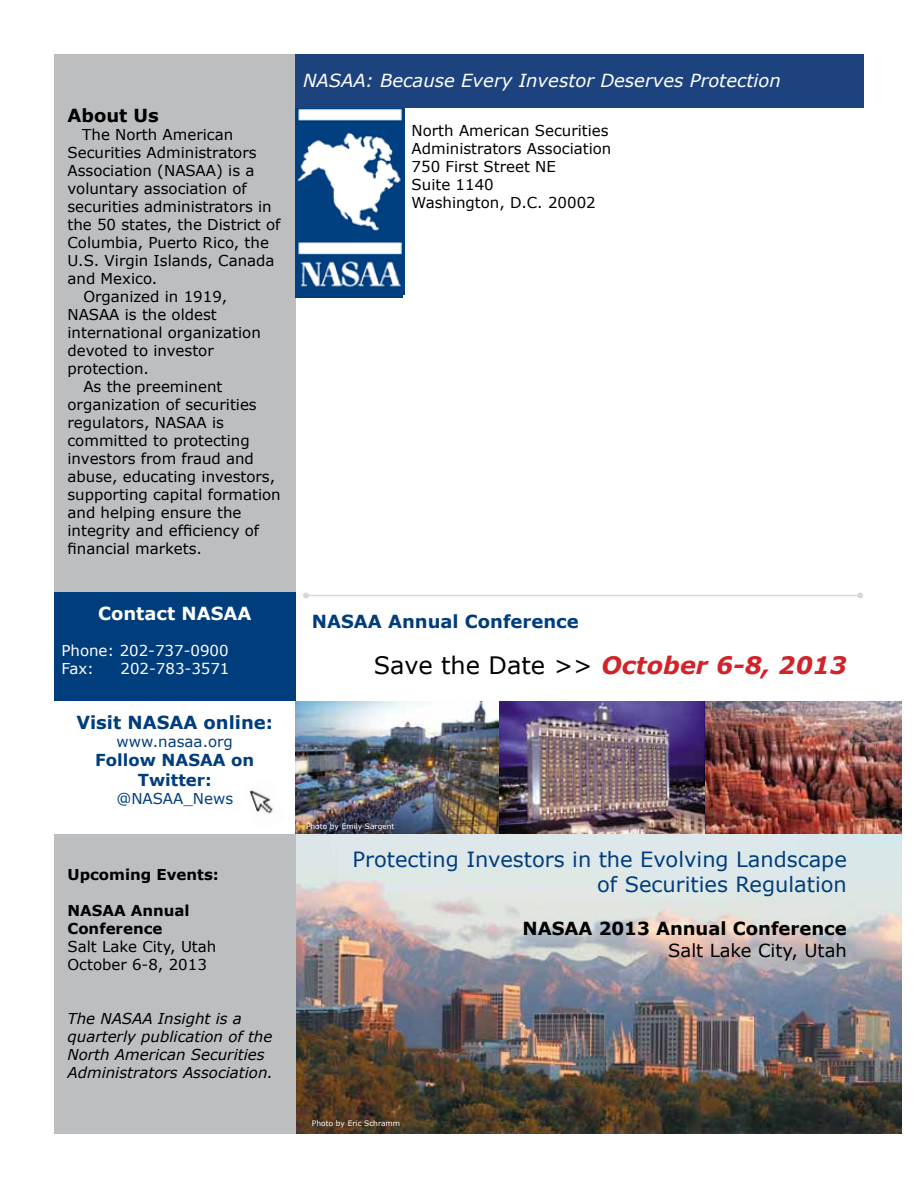
<style>
.page{position:relative;width:918px;height:1188px;background:#fff}
.page>*{position:absolute;margin:0;border:0;box-sizing:border-box;transform-origin:0 0}
.t1{font:italic 700 24px "Verdana";color:#d2232a}
.t2{font:21px/25.2px "Verdana";color:#003d7d;text-align:right}
.t3{font:italic 18px "Verdana";color:#fff}
.t4{font:700 18px "Verdana";color:#003d7d}
.t5{font:700 18px "Verdana";color:#000}
.t6{font:18px "Verdana";color:#000}
.t7{font:700 18px "Verdana";color:#fff}
.t8{font:700 16.5px/19.8px "Verdana";color:#003d7d;text-align:center}
.t9{font:15px/18px "Verdana";color:#000}
.t10{font:italic 15px/18px "Verdana";color:#000}
.t11{font:700 15px/18px "Verdana";color:#000}
.t12{font:15px/18px "Verdana";color:#fff}
.t13{font:15px "Verdana";color:#003d7d}
.t14{font:7.5px "Verdana";color:#fff}
.s1{font-weight:400;font-style:normal;color:#000}
</style>
<div class="page">
<img style="left:296px;top:834px;width:606px;height:300px">
<div style="left:54px;top:54px;width:242px;height:1080px;background:#bcbec0"></div>
<div style="left:296px;top:54px;width:568px;height:54px;background:#1d437e"></div>
<img style="left:296px;top:108px;width:109px;height:187px">
<hr style="left:306px;top:595px;width:554px;height:1px;background:#d7d8da">
<svg style="left:303px;top:592px;width:6px;height:6px"></svg>
<svg style="left:857px;top:592px;width:6px;height:6px"></svg>
<div style="left:54px;top:592px;width:242px;height:109px;background:#003d7d"></div>
<div style="left:54px;top:701px;width:242px;height:133px;background:#fff"></div>
<img style="left:249px;top:790px;width:26px;height:24px">
<img style="left:704px;top:701px;width:198px;height:133px">
<img style="left:296px;top:701px;width:408px;height:133px">
<p class="t5" style="left:68px;top:104px;width:93px">About Us</p>
<p class="t9" style="left:82px;top:125px;width:153px">The North American</p>
<p class="t9" style="left:67px;top:143px;width:191px">Securities Administrators</p>
<p class="t9" style="left:67px;top:161px;width:188px">Association (NASAA) is a</p>
<p class="t9" style="left:67px;top:179px;width:181px">voluntary association of</p>
<p class="t9" style="left:67px;top:197px;width:206px">securities administrators in</p>
<p class="t9" style="left:67px;top:215px;width:215px">the 50 states, the District of</p>
<p class="t9" style="left:67px;top:233px;width:203px">Columbia, Puerto Rico, the</p>
<p class="t9" style="left:67px;top:251px;width:209px">U.S. Virgin Islands, Canada</p>
<p class="t9" style="left:67px;top:269px;width:91px">and Mexico.</p>
<p class="t9" style="left:83px;top:287px;width:146px">Organized in 1919,</p>
<p class="t9" style="left:67px;top:305px;width:151px">NASAA is the oldest</p>
<p class="t9" style="left:67px;top:323px;width:195px">international organization</p>
<p class="t9" style="left:67px;top:341px;width:148px">devoted to investor</p>
<p class="t9" style="left:67px;top:359px;width:83px">protection.</p>
<p class="t9" style="left:83px;top:377px;width:141px">As the preeminent</p>
<p class="t9" style="left:67px;top:395px;width:191px">organization of securities</p>
<p class="t9" style="left:67px;top:413px;width:158px">regulators, NASAA is</p>
<p class="t9" style="left:67px;top:431px;width:184px">committed to protecting</p>
<p class="t9" style="left:67px;top:449px;width:188px">investors from fraud and</p>
<p class="t9" style="left:67px;top:467px;width:209px">abuse, educating investors,</p>
<p class="t9" style="left:67px;top:485px;width:215px">supporting capital formation</p>
<p class="t9" style="left:67px;top:503px;width:175px">and helping ensure the</p>
<p class="t9" style="left:67px;top:521px;width:193px">integrity and efficiency of</p>
<p class="t9" style="left:67px;top:539px;width:136px">financial markets.</p>
<p class="t7" style="left:98px;top:602px;width:155px">Contact NASAA</p>
<p class="t12" style="left:62px;top:641px;width:169px">Phone: 202-737-0900<br>Fax:</p>
<p class="t12" style="left:120px;top:659px;width:111px">202-783-3571</p>
<p class="t4" style="left:76px;top:711px;width:198px">Visit NASAA online:</p>
<p class="t13" style="left:117px;top:732px;width:118px">www.nasaa.org</p>
<p class="t8" style="left:95px;top:750px;width:161px">Follow NASAA on<br>Twitter:</p>
<p class="t13" style="left:116px;top:789px;width:118px">@NASAA_News</p>
<p class="t11" style="left:68px;top:865px;width:153px">Upcoming Events:</p>
<p class="t11" style="left:68px;top:901px;width:124px">NASAA Annual<br>Conference</p>
<p class="t9" style="left:68px;top:937px;width:150px">Salt Lake City, Utah<br>October 6-8, 2013</p>
<p class="t10" style="left:68px;top:1009px;width:207px">The NASAA Insight is a quarterly publication of the<br>North American Securities<br>Administrators Association.</p>
<p class="t3" style="left:303px;top:69px;width:479px">NASAA: Because Every Investor Deserves Protection</p>
<p class="t9" style="left:412px;top:121px;width:201px">North American Securities<br>Administrators Association<br>750 First Street NE<br>Suite 1140<br>Washington, D.C. 20002</p>
<p class="t4" style="left:312px;top:610px;width:268px">NASAA Annual Conference</p>
<h1 class="t1" style="left:374px;top:650px;width:475px"><span class="s1">Save the Date &gt;&gt;</span> October 6-8, 2013</h1>
<p class="t14" style="left:306px;top:822px;width:90px">Photo by Emily Sargent</p>
<h2 class="t2" style="left:352px;top:846px;width:496px">Protecting Investors in the Evolving Landscape of Securities Regulation</h2>
<p class="t5" style="left:523px;top:917px;width:326px">NASAA 2013 Annual Conference</p>
<p class="t6" style="left:668px;top:939px;width:180px">Salt Lake City, Utah</p>
<p class="t14" style="left:312px;top:1119px;width:90px">Photo by Eric Schramm</p>
</div>
